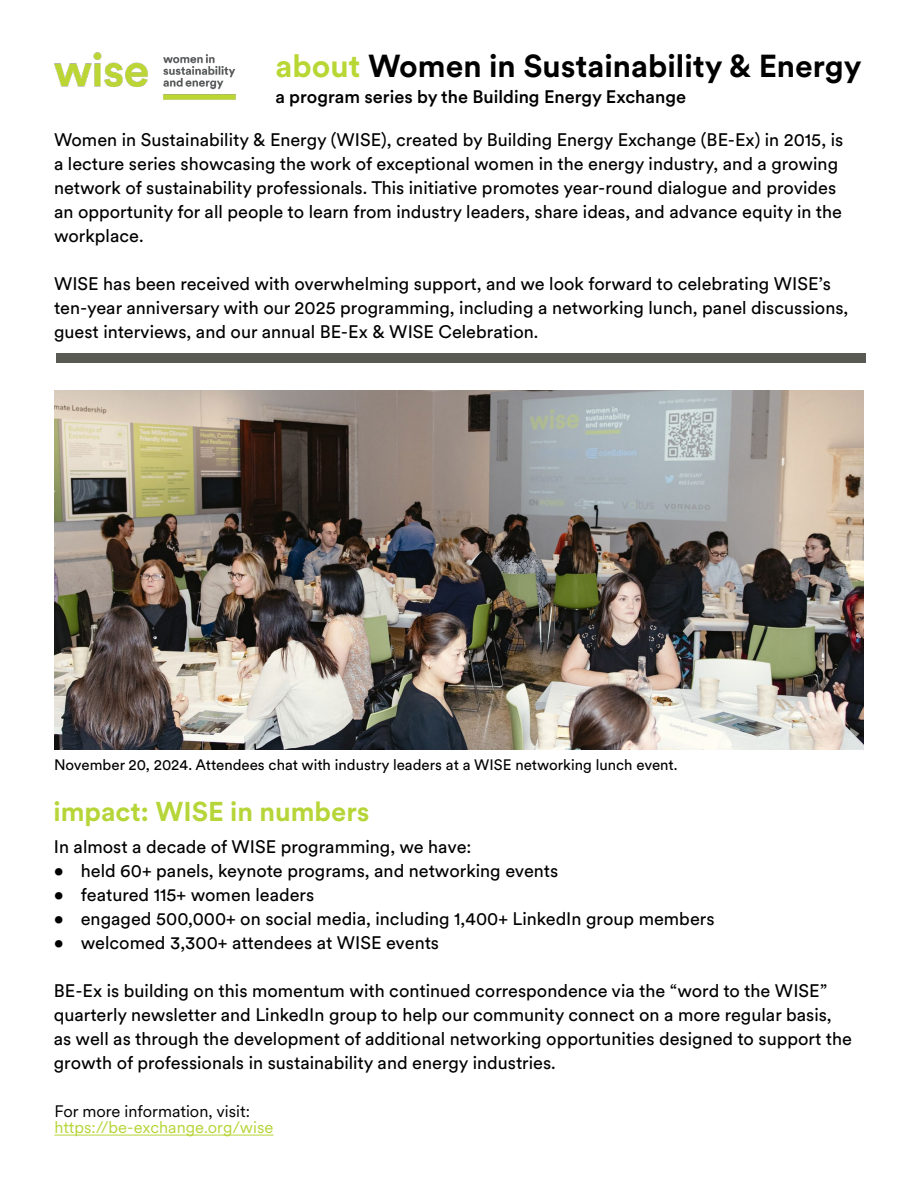
<style>
.page{position:relative;width:918px;height:1188px;background:#fff}
.page>*{position:absolute;margin:0;border:0;box-sizing:border-box;transform-origin:0 0}
.t1{font:700 31.5px "Circular XX";color:#000}
.t2{font:700 27px "Circular XX";color:#b6d538}
.t3{font:18px/24px "Circular XX";color:#000}
.t4{font:500 18px "Circular XX";color:#000}
.t5{font:16.5px "Circular XX";color:#b6d538}
.t6{font:16.5px "Circular XX";color:#000}
.t7{font:15px "Circular XX";color:#000}
.s1{color:#b8d734}
</style>
<div class="page">
<div style="left:56px;top:353px;width:810px;height:10px;background:#595a54"></div>
<img style="left:54px;top:390px;width:810px;height:360px">
<hr style="left:54px;top:1135px;width:220px;height:1px;background:#b6d538">
<img style="left:54px;top:52px;width:182px;height:48px">
<h1 class="t1" style="left:275px;top:45px;width:588px"><span class="s1">about</span> Women in Sustainability &amp; Energy</h1>
<p class="t4" style="left:275px;top:85px;width:412px">a program series by the Building Energy Exchange</p>
<p class="t3" style="left:54px;top:127px;width:791px">Women in Sustainability &amp; Energy (WISE), created by Building Energy Exchange (BE-Ex) in 2015, is a lecture series showcasing the work of exceptional women in the energy industry, and a growing network of sustainability professionals. This initiative promotes year-round dialogue and provides an opportunity for all people to learn from industry leaders, share ideas, and advance equity in the workplace.</p>
<p class="t3" style="left:54px;top:271px;width:796px">WISE has been received with overwhelming support, and we look forward to celebrating WISE’s ten-year anniversary with our 2025 programming, including a networking lunch, panel discussions, guest interviews, and our annual BE-Ex &amp; WISE Celebration.</p>
<p class="t7" style="left:54px;top:755px;width:625px">November 20, 2024. Attendees chat with industry leaders at a WISE networking lunch event.</p>
<h2 class="t2" style="left:53px;top:793px;width:318px">impact: WISE in numbers</h2>
<p class="t3" style="left:54px;top:834px;width:419px">In almost a decade of WISE programming, we have:</p>
<p class="t3" style="left:54px;top:858px;width:506px">• held 60+ panels, keynote programs, and networking events</p>
<p class="t3" style="left:54px;top:882px;width:262px">• featured 115+ women leaders</p>
<p class="t3" style="left:54px;top:906px;width:662px">• engaged 500,000+ on social media, including 1,400+ LinkedIn group members</p>
<p class="t3" style="left:54px;top:930px;width:387px">• welcomed 3,300+ attendees at WISE events</p>
<p class="t3" style="left:54px;top:978px;width:800px">BE-Ex is building on this momentum with continued correspondence via the “word to the WISE” quarterly newsletter and LinkedIn group to help our community connect on a more regular basis, as well as through the development of additional networking opportunities designed to support the growth of professionals in sustainability and energy industries.</p>
<p class="t6" style="left:54px;top:1100px;width:197px">For more information, visit:</p>
<p class="t5" style="left:54px;top:1117px;width:221px">https://be-exchange.org/wise</p>
</div>
